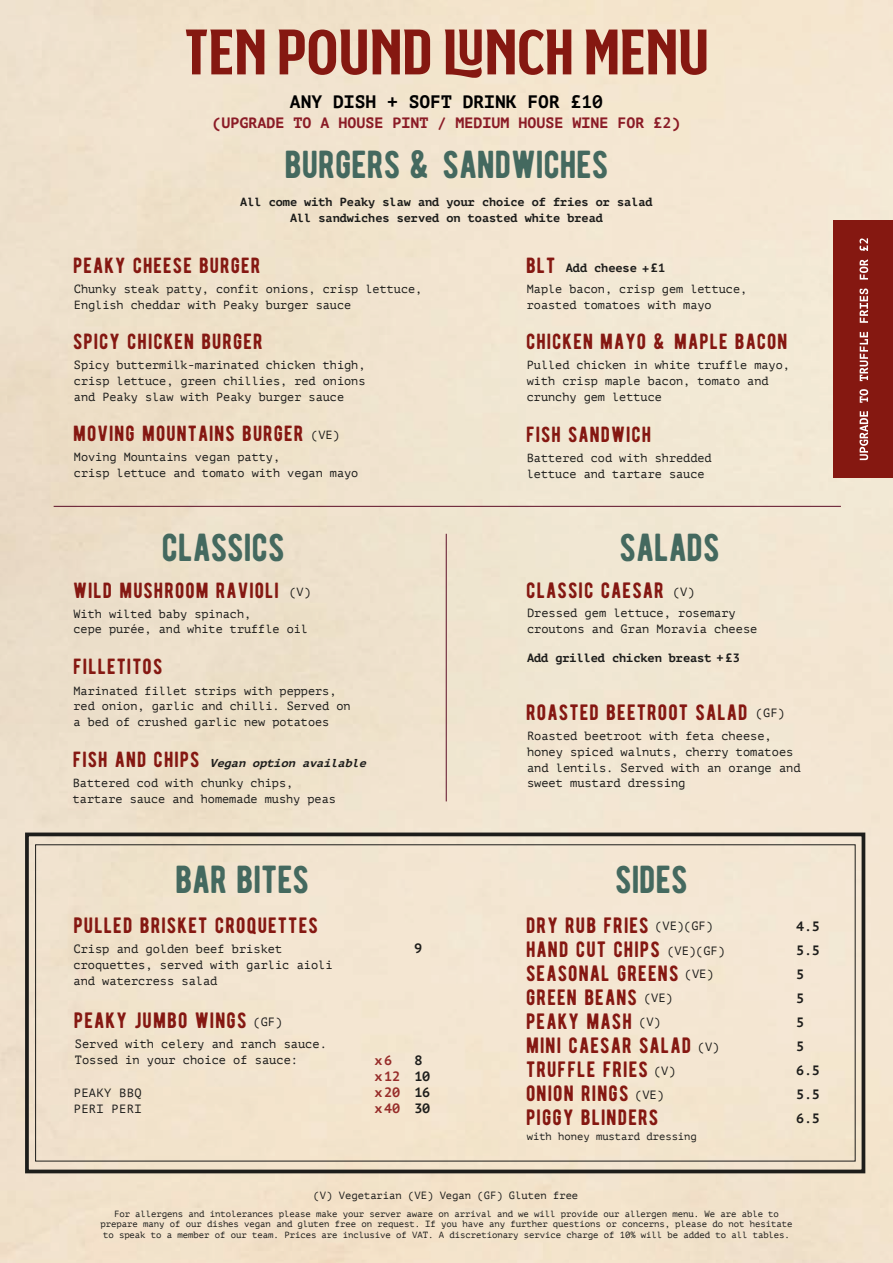
<style>
.page{position:relative;width:893px;height:1263px;background:#f1e4cf}
.page>*{position:absolute;margin:0;border:0;box-sizing:border-box;transform-origin:0 0}
.t1{font:63px "Subversia";color:#851811}
.t2{font:39px "BERNIERREGULAR";color:#44695f}
.t3{font:22.2px/24px "BERNIERREGULAR";letter-spacing:.05em;color:#851812}
.t4{font:21.9px "BERNIERREGULAR";letter-spacing:.05em;color:#851812}
.t5{font:700 18px "PT Mono";color:#000}
.t6{font:700 15px "PT Mono";color:#8b1b26}
.t7{font:700 13.5px/24px "PT Mono";color:#1d1d1b}
.t8{font:700 13.5px/16.2px "PT Mono";letter-spacing:.11em;color:#972c29}
.t9{font:12px/15.8px "PT Mono";color:#1d1d1b}
.t10{font:700 12px "PT Mono";letter-spacing:-.01em;color:#1d1d1b}
.t11{font:12px/16.5px "PT Mono";letter-spacing:.03em;color:#1d1d1b}
.t12{font:11.85px/15.8px "PT Mono";color:#1d1d1b}
.t13{font:700 11.85px/15.8px "PT Mono";color:#1d1d1b;text-align:center}
.t14{font:italic 700 11.4px "PT Mono";color:#1d1d1b;scale:1.04 1}
.t15{font:10.5px "PT Mono";color:#1d1d1b}
.t16{font:9px/10.5px "PT Mono";letter-spacing:-.01em;color:#1d1d1b;text-align:center}
.s1{font-size:12px}
.s2{font-family:"PT Mono";font-size:11.85px;color:#1d1d1b}
.s3{font-family:"BERNIERREGULAR";font-weight:400;font-style:normal;font-size:21.9px;color:#851812}
.s4{font-family:"PT Mono";font-size:12px;color:#1d1d1b}
</style>
<div class="page">
<div style="left:25px;top:832px;width:840px;height:341px;border:4px solid #1d1d1b"></div>
<hr style="left:446px;top:534px;width:1px;height:267px;background:#5c0e27">
<hr style="left:54px;top:506px;width:787px;height:1px;background:#5c0e27">
<div style="left:833px;top:220px;width:60px;height:258px;background:#851811"></div>
<svg style="left:859px;top:411px;width:9px;height:49px"></svg>
<svg style="left:859px;top:389px;width:9px;height:14px"></svg>
<svg style="left:860px;top:332px;width:8px;height:49px"></svg>
<svg style="left:859px;top:288px;width:9px;height:35px"></svg>
<svg style="left:859px;top:259px;width:9px;height:21px"></svg>
<svg style="left:859px;top:238px;width:9px;height:13px"></svg>
<h1 class="t1" style="left:185px;top:16px;width:525px">TEN POUND LUNCH MENU</h1>
<h3 class="t5" style="left:290px;top:91px;width:315px">ANY DISH + SOFT DRINK FOR £10</h3>
<p class="t6" style="left:212px;top:114px;width:470px">(UPGRADE TO A HOUSE PINT / MEDIUM HOUSE WINE FOR £2)</p>
<h2 class="t2" style="left:285px;top:132px;width:325px">BURGERS &amp; SANDWICHES</h2>
<p class="t13" style="left:240px;top:194px;width:414px">All come with Peaky slaw and your choice of fries or salad<br>All sandwiches served on toasted white bread</p>
<h3 class="t4" style="left:73px;top:247px;width:189px">PEAKY CHEESE BURGER</h3>
<p class="t12" style="left:74px;top:281px;width:350px">Chunky steak patty, confit onions, crisp lettuce,<br>English cheddar with Peaky burger sauce</p>
<h3 class="t4" style="left:73px;top:323px;width:191px">SPICY CHICKEN BURGER</h3>
<p class="t12" style="left:74px;top:357px;width:293px;text-align:justify">Spicy buttermilk-marinated chicken thigh, crisp lettuce, green chillies, red onions and Peaky slaw with Peaky burger sauce</p>
<h3 class="t4" style="left:73px;top:416px;width:232px">MOVING MOUNTAINS BURGER</h3>
<p class="t12" style="left:74px;top:450px;width:286px">Moving Mountains vegan patty,<br>crisp lettuce and tomato with vegan mayo</p>
<p class="t12" style="left:311px;top:427px;width:30px">(VE)</p>
<h3 class="t4" style="left:526px;top:247px;width:31px">BLT</h3>
<p class="t12" style="left:527px;top:281px;width:222px">Maple bacon, crisp gem lettuce, roasted tomatoes with mayo</p>
<h3 class="t4" style="left:526px;top:323px;width:263px">CHICKEN MAYO &amp; MAPLE BACON</h3>
<p class="t12" style="left:527px;top:357px;width:265px">Pulled chicken in white truffle mayo, with crisp maple bacon, tomato and crunchy gem lettuce</p>
<h3 class="t4" style="left:526px;top:416px;width:127px">FISH SANDWICH</h3>
<p class="t12" style="left:527px;top:450px;width:186px">Battered cod with shredded lettuce and tartare sauce</p>
<p class="t10" style="left:566px;top:261px;width:94px">Add cheese £</p>
<p class="t13" style="left:642px;top:261px;width:25px">+ <span class="s1">1</span></p>
<h2 class="t2" style="left:162px;top:515px;width:124px">CLASSICS</h2>
<h2 class="t2" style="left:619px;top:515px;width:102px">SALADS</h2>
<h3 class="t4" style="left:73px;top:572px;width:239px">WILD MUSHROOM RAVIOLI <span class="s2">(V)</span></h3>
<p class="t12" style="left:73px;top:606px;width:236px">With wilted baby spinach,<br>cepe purée, and white truffle oil</p>
<h3 class="t4" style="left:73px;top:649px;width:91px">FILLETITOS</h3>
<p class="t12" style="left:73px;top:683px;width:279px">Marinated fillet strips with peppers, red onion, garlic and chilli. Served on a bed of crushed garlic new potatoes</p>
<p class="t14" style="left:73px;top:756px;width:287px"><span class="s3">F I S H A N D C H I P S</span> Vegan option available</p>
<p class="t12" style="left:73px;top:775px;width:265px">Battered cod with chunky chips, tartare sauce and homemade mushy peas</p>
<h3 class="t3" style="left:526px;top:575px;width:139px">CLASSIC CAESAR</h3>
<p class="t9" style="left:527px;top:605px;width:232px">Dressed gem lettuce, rosemary croutons and Gran Moravia cheese</p>
<p class="t9" style="left:673px;top:584px;width:23px">(V)</p>
<p class="t10" style="left:527px;top:650px;width:214px">Add grilled chicken breast £3</p>
<p class="t10" style="left:716px;top:650px;width:9px">+</p>
<h3 class="t3" style="left:526px;top:696px;width:223px">ROASTED BEETROOT SALAD</h3>
<p class="t9" style="left:527px;top:728px;width:275px">Roasted beetroot with feta cheese, honey spiced walnuts, cherry tomatoes and lentils. Served with an orange and sweet mustard dressing</p>
<p class="t9" style="left:756px;top:705px;width:30px">(GF)</p>
<h2 class="t2" style="left:175px;top:847px;width:136px">BAR BITES</h2>
<h2 class="t2" style="left:615px;top:847px;width:74px">SIDES</h2>
<h3 class="t3" style="left:526px;top:909px;width:166px">DRY RUB FRIES<br>HAND CUT CHIPS<br>SEASONAL GREENS<br>GREEN BEANS<br>PEAKY MASH<br>MINI CAESAR SALAD<br>TRUFFLE FRIES<br>ONION RINGS<br>PIGGY BLINDERS</h3>
<p class="t15" style="left:527px;top:1131px;width:172px">with honey mustard dressing</p>
<h3 class="t3" style="left:73px;top:909px;width:246px">PULLED BRISKET CROQUETTES</h3>
<p class="t9" style="left:655px;top:918px;width:59px">(VE)(GF)</p>
<p class="t7" style="left:414px;top:936px;width:10px">9</p>
<p class="t9" style="left:73px;top:941px;width:261px">Crisp and golden beef brisket croquettes, served with garlic aioli and watercress salad</p>
<p class="t9" style="left:667px;top:943px;width:59px">(VE)(GF)</p>
<p class="t9" style="left:685px;top:966px;width:30px">(VE)</p>
<p class="t9" style="left:644px;top:990px;width:30px">(VE)</p>
<h3 class="t3" style="left:74px;top:1004px;width:210px">PEAKY JUMBO WINGS <span class="s4">(GF)</span></h3>
<p class="t9" style="left:639px;top:1014px;width:23px">(V)</p>
<p class="t9" style="left:75px;top:1036px;width:254px">Served with celery and ranch sauce.<br>Tossed in your choice of sauce:</p>
<p class="t9" style="left:698px;top:1038px;width:23px">(V)</p>
<p class="t8" style="left:374px;top:1052px;width:27px">x6 x12 x20 x40</p>
<p class="t7" style="left:414px;top:1052px;width:17px;line-height:16.2px">8<br>10<br>16<br>30</p>
<p class="t9" style="left:654px;top:1062px;width:23px">(V)</p>
<p class="t11" style="left:74px;top:1084px;width:69px">PEAKY BBQ<br>PERI PERI</p>
<p class="t9" style="left:635px;top:1087px;width:30px">(VE)</p>
<p class="t15" style="left:314px;top:1189px;width:266px">(V) Vegetarian (VE) Vegan (GF) Gluten free</p>
<p class="t7" style="left:796px;top:914px;width:25px">4.5<br>5.5<br>5<br>5<br>5<br>5<br>6.5<br>5.5<br>6.5</p>
<p class="t16" style="left:101px;top:1209px;width:693px">For allergens and intolerances please make your server aware on arrival and we will provide our allergen menu. We are able to prepare many of our dishes vegan and gluten free on request. If you have any further questions or concerns, please do not hesitate to speak to a member of our team. Prices are inclusive of VAT. A discretionary service charge of 10% will be added to all tables.</p>
</div>
